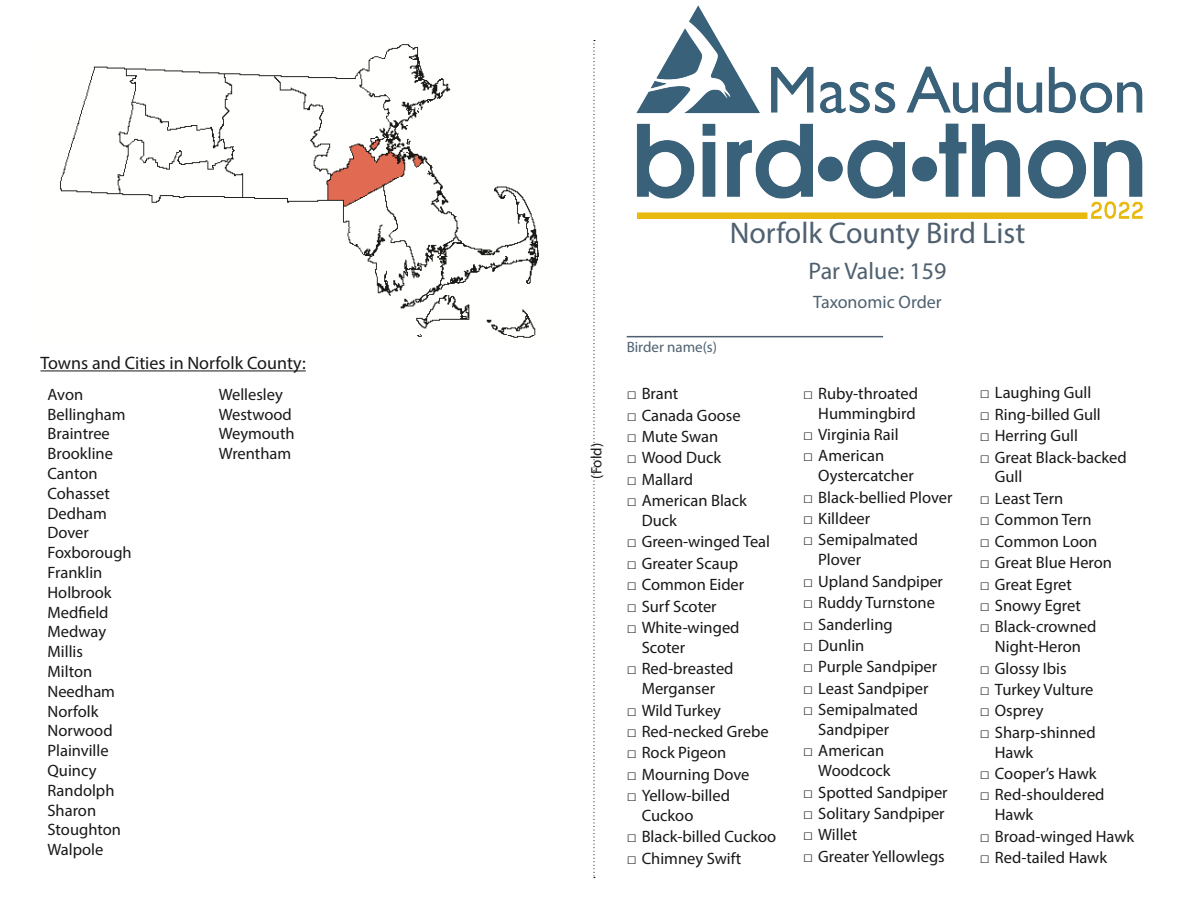
<style>
.page{position:relative;width:1188px;height:918px;background:#fff}
.page>*{position:absolute;margin:0;border:0;box-sizing:border-box;transform-origin:0 0}
.t1{font:30px "Myriad Pro";color:#4e606f}
.t2{font:24px "Myriad Pro";color:#4e606f}
.t3{font:18px "Myriad Pro";color:#181817}
.t4{font:18px "Myriad Pro";color:#4e606f}
.t5{font:16.5px/19.8px "Myriad Pro";color:#181817}
.t6{font:15px "Myriad Pro";color:#4e606f}
.t7{font:15px "Myriad Pro";color:#181817}
.s1{font-family:"Times New Roman"}
</style>
<div class="page">
<hr style="left:627px;top:336px;width:256px;height:1px;background:#4e606f">
<svg style="left:593px;top:40px;width:2px;height:838px"></svg>
<img style="left:60px;top:44px;width:479px;height:294px">
<hr style="left:40px;top:370px;width:266px;height:1px;background:#181817">
<img style="left:636px;top:6px;width:507px;height:212px">
<p class="t3" style="left:40px;top:352px;width:267px">Towns and Cities in Norfolk County:</p>
<p class="t5" style="left:48px;top:384px;width:86px">Avon<br>Bellingham<br>Braintree<br>Brookline<br>Canton<br>Cohasset<br>Dedham<br>Dover<br>Foxborough<br>Franklin<br>Holbrook<br>Medfield<br>Medway<br>Millis<br>Milton<br>Needham<br>Norfolk<br>Norwood<br>Plainville<br>Quincy<br>Randolph<br>Sharon<br>Stoughton<br>Walpole</p>
<p class="t5" style="left:219px;top:384px;width:77px">Wellesley<br>Westwood<br>Weymouth<br>Wrentham</p>
<p class="t7" style="left:587px;top:479px;width:37px;rotate:-90deg">(Fold)</p>
<h1 class="t1" style="left:730px;top:214px;width:297px">Norfolk County Bird List</h1>
<h2 class="t2" style="left:809px;top:256px;width:139px">Par Value: 159</h2>
<p class="t6" style="left:627px;top:337px;width:92px">Birder name(s)</p>
<p class="t5" style="left:627px;top:383px;width:53px"><span class="s1">□</span> Brant</p>
<p class="t5" style="left:627px;top:405px;width:115px"><span class="s1">□</span> Canada Goose</p>
<p class="t5" style="left:627px;top:426px;width:93px"><span class="s1">□</span> Mute Swan</p>
<p class="t5" style="left:627px;top:448px;width:96px"><span class="s1">□</span> Wood Duck</p>
<p class="t5" style="left:627px;top:469px;width:68px"><span class="s1">□</span> Mallard</p>
<p class="t5" style="left:642px;top:491px;width:107px;text-indent:-15px"><span class="s1">□</span> American Black<br>Duck</p>
<p class="t5" style="left:627px;top:532px;width:145px"><span class="s1">□</span> Green-winged Teal</p>
<p class="t5" style="left:627px;top:553px;width:113px"><span class="s1">□</span> Greater Scaup</p>
<p class="t5" style="left:627px;top:575px;width:119px"><span class="s1">□</span> Common Eider</p>
<p class="t5" style="left:627px;top:596px;width:92px"><span class="s1">□</span> Surf Scoter</p>
<p class="t5" style="left:642px;top:617px;width:99px;text-indent:-15px"><span class="s1">□</span> White-winged<br>Scoter</p>
<p class="t5" style="left:627px;top:659px;width:108px;text-align:center"><span class="s1">□</span> Red-breasted<br>Merganser</p>
<p class="t5" style="left:627px;top:700px;width:96px"><span class="s1">□</span> Wild Turkey</p>
<p class="t5" style="left:627px;top:721px;width:144px"><span class="s1">□</span> Red-necked Grebe</p>
<p class="t5" style="left:627px;top:743px;width:101px"><span class="s1">□</span> Rock Pigeon</p>
<p class="t5" style="left:627px;top:764px;width:124px"><span class="s1">□</span> Mourning Dove</p>
<p class="t5" style="left:642px;top:786px;width:90px;text-indent:-15px"><span class="s1">□</span> Yellow-billed<br>Cuckoo</p>
<p class="t5" style="left:627px;top:827px;width:151px"><span class="s1">□</span> Black-billed Cuckoo</p>
<p class="t5" style="left:627px;top:848px;width:116px"><span class="s1">□</span> Chimney Swift</p>
<p class="t4" style="left:813px;top:291px;width:130px">Taxonomic Order</p>
<p class="t5" style="left:803px;top:383px;width:116px;text-align:right"><span class="s1">□</span> Ruby-throated<br>Hummingbird</p>
<p class="t5" style="left:803px;top:424px;width:97px"><span class="s1">□</span> Virginia Rail</p>
<p class="t5" style="left:818px;top:446px;width:97px;text-indent:-15px"><span class="s1">□</span> American<br>Oystercatcher</p>
<p class="t5" style="left:803px;top:487px;width:151px"><span class="s1">□</span> Black-bellied Plover</p>
<p class="t5" style="left:803px;top:508px;width:68px"><span class="s1">□</span> Killdeer</p>
<p class="t5" style="left:818px;top:530px;width:101px;text-indent:-15px"><span class="s1">□</span> Semipalmated<br>Plover</p>
<p class="t5" style="left:803px;top:571px;width:141px"><span class="s1">□</span> Upland Sandpiper</p>
<p class="t5" style="left:803px;top:592px;width:133px"><span class="s1">□</span> Ruddy Turnstone</p>
<p class="t5" style="left:803px;top:614px;width:91px"><span class="s1">□</span> Sanderling</p>
<p class="t5" style="left:803px;top:635px;width:63px"><span class="s1">□</span> Dunlin</p>
<p class="t5" style="left:803px;top:657px;width:136px"><span class="s1">□</span> Purple Sandpiper</p>
<p class="t5" style="left:803px;top:678px;width:127px"><span class="s1">□</span> Least Sandpiper</p>
<p class="t5" style="left:818px;top:700px;width:101px;text-indent:-15px"><span class="s1">□</span> Semipalmated<br>Sandpiper</p>
<p class="t5" style="left:818px;top:741px;width:74px;text-indent:-15px"><span class="s1">□</span> American<br>Woodcock</p>
<p class="t5" style="left:803px;top:782px;width:146px"><span class="s1">□</span> Spotted Sandpiper</p>
<p class="t5" style="left:803px;top:803px;width:143px"><span class="s1">□</span> Solitary Sandpiper</p>
<p class="t5" style="left:803px;top:825px;width:56px"><span class="s1">□</span> Willet</p>
<p class="t5" style="left:803px;top:846px;width:143px"><span class="s1">□</span> Greater Yellowlegs</p>
<p class="t5" style="left:980px;top:383px;width:113px"><span class="s1">□</span> Laughing Gull</p>
<p class="t5" style="left:980px;top:404px;width:122px"><span class="s1">□</span> Ring-billed Gull</p>
<p class="t5" style="left:980px;top:426px;width:100px"><span class="s1">□</span> Herring Gull</p>
<p class="t5" style="left:995px;top:447px;width:133px;text-indent:-15px"><span class="s1">□</span> Great Black-backed<br>Gull</p>
<p class="t5" style="left:980px;top:488px;width:85px"><span class="s1">□</span> Least Tern</p>
<p class="t5" style="left:980px;top:510px;width:113px"><span class="s1">□</span> Common Tern</p>
<p class="t5" style="left:980px;top:531px;width:119px"><span class="s1">□</span> Common Loon</p>
<p class="t5" style="left:980px;top:552px;width:134px"><span class="s1">□</span> Great Blue Heron</p>
<p class="t5" style="left:980px;top:574px;width:94px"><span class="s1">□</span> Great Egret</p>
<p class="t5" style="left:980px;top:595px;width:102px"><span class="s1">□</span> Snowy Egret</p>
<p class="t5" style="left:980px;top:617px;width:118px;text-align:center"><span class="s1">□</span> Black-crowned<br>Night-Heron</p>
<p class="t5" style="left:980px;top:658px;width:88px"><span class="s1">□</span> Glossy Ibis</p>
<p class="t5" style="left:980px;top:679px;width:115px"><span class="s1">□</span> Turkey Vulture</p>
<p class="t5" style="left:980px;top:701px;width:65px"><span class="s1">□</span> Osprey</p>
<p class="t5" style="left:995px;top:722px;width:102px;text-indent:-15px"><span class="s1">□</span> Sharp-shinned<br>Hawk</p>
<p class="t5" style="left:980px;top:763px;width:118px"><span class="s1">□</span> Cooper’s Hawk</p>
<p class="t5" style="left:995px;top:785px;width:111px;text-indent:-15px"><span class="s1">□</span> Red-shouldered<br>Hawk</p>
<p class="t5" style="left:980px;top:826px;width:156px"><span class="s1">□</span> Broad-winged Hawk</p>
<p class="t5" style="left:980px;top:847px;width:129px"><span class="s1">□</span> Red-tailed Hawk</p>
</div>
